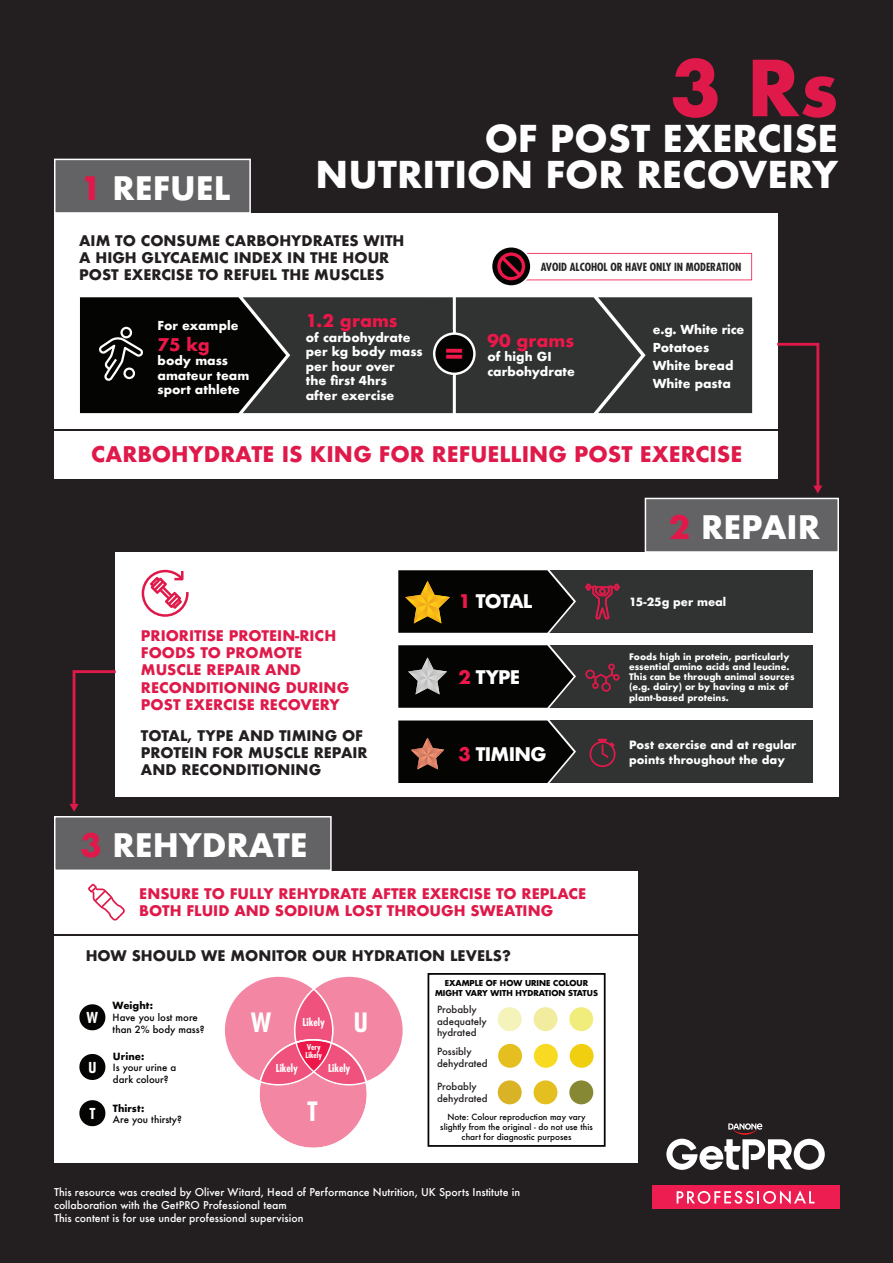
<style>
.page{position:relative;width:893px;height:1263px;background:#231f20}
.page>*{position:absolute;margin:0;border:0;box-sizing:border-box;transform-origin:0 0}
.t1{font:700 75px "Futura";color:#df1a4a}
.t2{font:700 36px/36px "Futura";color:#fff;text-align:right}
.t3{font:700 31.5px "Futura";color:#fff}
.t4{font:700 29.85px "Futura";color:#ed1749}
.t5{font:700 condensed 25.95px "Futura Std";color:#fff}
.t6{font:700 21px "Futura";color:#df1a4a}
.t7{font:700 18.3px "Futura";letter-spacing:-.04em;color:#fff}
.t8{font:700 17.1px "Futura";color:#ed1749}
.t9{font:700 condensed 14.7px "Futura Std";color:#fff}
.t10{font:700 14.25px/17.1px "Futura";color:#231f20}
.t11{font:700 14.25px/17.1px "Futura";color:#df1a4a}
.t12{font:700 12px/14.4px "Futura";color:#fff}
.t13{font:700 11.1px/14.4px "Futura";color:#fff}
.t14{font:700 condensed 10.95px "Futura Std";color:#242424}
.t15{font:700 condensed 10.65px "Futura Std";color:#fff}
.t16{font:500 10.5px/12.6px "Futura";color:#fff}
.t17{font:500 9.75px/11.6px "Futura";color:#040503}
.t18{font:500 9.75px/11.6px "Futura";color:#221d1e}
.t19{font:700 9.75px "Futura";color:#040503}
.t20{font:700 8.85px/10.2px "Futura";color:#fff}
.t21{font:500 8.25px/9.9px "Futura";color:#040503;text-align:center}
.t22{font:700 7.95px/9.6px "Futura Std";color:#040503;text-align:center}
.t23{font:700 condensed 7.95px/7.5px "Futura Std";color:#fff}
.s1{color:#df1a4a}
.s2{color:#ed1749}
</style>
<div class="page">
<div style="left:54px;top:159px;width:197px;height:55px;background:#636366;border:2px solid #fff"></div>
<div style="left:54px;top:816px;width:278px;height:55px;background:#636366;border:2px solid #fff"></div>
<div style="left:645px;top:498px;width:194px;height:55px;background:#636366;border:2px solid #fff"></div>
<div style="left:652px;top:1185px;width:187px;height:24px;background:#ed1c51"></div>
<svg style="left:677px;top:1190px;width:137px;height:14px"></svg>
<svg style="left:666px;top:1123px;width:159px;height:47px"></svg>
<div style="left:54px;top:214px;width:723px;height:215px;background:#fff"></div>
<div style="left:116px;top:553px;width:723px;height:244px;background:#fff"></div>
<div style="left:54px;top:871px;width:584px;height:62px;background:#fff"></div>
<div style="left:54px;top:936px;width:584px;height:226px;background:#fff"></div>
<svg style="left:492px;top:247px;width:260px;height:39px"></svg>
<svg style="left:80px;top:297px;width:672px;height:116px;background:#2a2b2a"></svg>
<div style="left:549px;top:570px;width:263px;height:63px;background:#313232"></div>
<div style="left:549px;top:645px;width:263px;height:63px;background:#313232"></div>
<div style="left:549px;top:720px;width:263px;height:63px;background:#313232"></div>
<svg style="left:398px;top:570px;width:178px;height:213px"></svg>
<svg style="left:585px;top:584px;width:35px;height:35px"></svg>
<svg style="left:585px;top:664px;width:35px;height:28px"></svg>
<svg style="left:589px;top:739px;width:27px;height:28px"></svg>
<svg style="left:225px;top:976px;width:178px;height:172px"></svg>
<div style="left:428px;top:973px;width:178px;height:174px;border:2px solid #040503"></div>
<svg style="left:79px;top:1004px;width:27px;height:27px"></svg>
<svg style="left:79px;top:1054px;width:27px;height:26px"></svg>
<svg style="left:79px;top:1100px;width:27px;height:27px"></svg>
<div style="left:498px;top:1007px;width:24px;height:24px;background:#f4f3ba;border-radius:50%"></div>
<div style="left:534px;top:1007px;width:23px;height:24px;background:#f2ec9e;border-radius:50%"></div>
<div style="left:569px;top:1007px;width:24px;height:24px;background:#f0ed7d;border-radius:50%"></div>
<div style="left:498px;top:1044px;width:24px;height:24px;background:#e5bf20;border-radius:50%"></div>
<div style="left:534px;top:1044px;width:24px;height:24px;background:#f9da23;border-radius:50%"></div>
<div style="left:570px;top:1044px;width:24px;height:24px;background:#f0cf11;border-radius:50%"></div>
<div style="left:498px;top:1080px;width:24px;height:24px;background:#dab226;border-radius:50%"></div>
<div style="left:534px;top:1080px;width:23px;height:24px;background:#e5bf20;border-radius:50%"></div>
<div style="left:569px;top:1080px;width:24px;height:24px;background:#878834;border-radius:50%"></div>
<svg style="left:88px;top:883px;width:37px;height:38px"></svg>
<div style="left:54px;top:431px;width:723px;height:48px;background:#fff"></div>
<svg style="left:777px;top:341px;width:45px;height:152px"></svg>
<svg style="left:70px;top:669px;width:46px;height:143px"></svg>
<svg style="left:142px;top:570px;width:47px;height:47px"></svg>
<h3 class="t3" style="left:80px;top:165px;width:152px"><span class="s1">1</span> REFUEL</h3>
<h1 class="t1" style="left:670px;top:34px;width:169px">3 Rs</h1>
<h2 class="t2" style="left:316px;top:121px;width:524px">OF POST EXERCISE<br>NUTRITION FOR RECOVERY</h2>
<p class="t10" style="left:79px;top:232px;width:327px">AIM TO CONSUME CARBOHYDRATES WITH<br>A HIGH GLYCAEMIC INDEX IN THE HOUR<br>POST EXERCISE TO REFUEL THE MUSCLES</p>
<p class="t12" style="left:158px;top:319px;width:83px">For example</p>
<p class="t8" style="left:158px;top:332px;width:54px">75 kg</p>
<p class="t12" style="left:158px;top:354px;width:93px">body mass amateur team sport athlete</p>
<p class="t8" style="left:306px;top:309px;width:93px">1.2 grams</p>
<p class="t12" style="left:306px;top:330px;width:118px">of carbohydrate per kg body mass per hour over<br>the first 4hrs<br>after exercise</p>
<h3 class="t4" style="left:444px;top:332px;width:22px">=</h3>
<p class="t14" style="left:541px;top:260px;width:202px">AVOID ALCOHOL OR HAVE ONLY IN MODERATION</p>
<p class="t8" style="left:487px;top:328px;width:88px">90 grams</p>
<p class="t12" style="left:487px;top:349px;width:89px">of high GI carbohydrate</p>
<p class="t12" style="left:653px;top:320px;width:93px;line-height:18px">e.g. White rice<br>Potatoes<br>White bread<br>White pasta</p>
<h3 class="t6" style="left:91px;top:439px;width:653px">CARBOHYDRATE IS KING FOR REFUELLING POST EXERCISE</h3>
<p class="t11" style="left:141px;top:627px;width:210px">PRIORITISE PROTEIN-RICH<br>FOODS TO PROMOTE<br>MUSCLE REPAIR AND<br>RECONDITIONING DURING<br>POST EXERCISE RECOVERY</p>
<p class="t10" style="left:141px;top:727px;width:228px">TOTAL, TYPE AND TIMING OF<br>PROTEIN FOR MUSCLE REPAIR<br>AND RECONDITIONING</p>
<h3 class="t3" style="left:80px;top:822px;width:229px"><span class="s1">3</span> REHYDRATE</h3>
<p class="t7" style="left:459px;top:588px;width:76px"><span class="s2">1</span> TOTAL</p>
<p class="t7" style="left:459px;top:664px;width:63px"><span class="s2">2</span> TYPE</p>
<p class="t7" style="left:459px;top:740px;width:90px"><span class="s2">3</span> TIMING</p>
<p class="t11" style="left:139px;top:885px;width:448px">ENSURE TO FULLY REHYDRATE AFTER EXERCISE TO REPLACE<br>BOTH FLUID AND SODIUM LOST THROUGH SWEATING</p>
<p class="t10" style="left:86px;top:947px;width:427px">HOW SHOULD WE MONITOR OUR HYDRATION LEVELS?</p>
<p class="t9" style="left:87px;top:1008px;width:13px">W</p>
<p class="t9" style="left:88px;top:1058px;width:9px">U</p>
<p class="t9" style="left:89px;top:1104px;width:8px">T</p>
<p class="t19" style="left:113px;top:999px;width:42px">Weight:</p>
<p class="t17" style="left:113px;top:1011px;width:93px">Have you lost more than 2% body mass?</p>
<p class="t19" style="left:113px;top:1049px;width:33px">Urine:</p>
<p class="t17" style="left:113px;top:1062px;width:65px">Is your urine a dark colour?</p>
<p class="t19" style="left:113px;top:1101px;width:33px">Thirst:</p>
<p class="t17" style="left:113px;top:1114px;width:70px">Are you thirsty?</p>
<h3 class="t5" style="left:251px;top:1006px;width:22px">W</h3>
<p class="t15" style="left:303px;top:1015px;width:24px">Likely</p>
<p class="t23" style="left:305px;top:1043px;width:18px">Very<br>Likely</p>
<h3 class="t5" style="left:354px;top:1006px;width:16px">U</h3>
<p class="t15" style="left:276px;top:1061px;width:24px">Likely</p>
<p class="t15" style="left:328px;top:1061px;width:24px">Likely</p>
<h3 class="t5" style="left:307px;top:1095px;width:12px">T</h3>
<p class="t22" style="left:435px;top:978px;width:164px">EXAMPLE OF HOW URINE COLOUR<br>MIGHT VARY WITH HYDRATION STATUS</p>
<p class="t18" style="left:437px;top:1003px;width:51px">Probably adequately hydrated</p>
<p class="t18" style="left:437px;top:1045px;width:52px">Possibly dehydrated</p>
<p class="t18" style="left:437px;top:1081px;width:52px">Probably dehydrated</p>
<p class="t21" style="left:440px;top:1111px;width:154px">Note: Colour reproduction may vary slightly from the original - do not use this chart for diagnostic purposes</p>
<p class="t16" style="left:54px;top:1186px;width:468px">This resource was created by Oliver Witard, Head of Performance Nutrition, UK Sports Institute in collaboration with the GetPRO Professional team<br>This content is for use under professional supervision</p>
<h3 class="t3" style="left:669px;top:504px;width:153px"><span class="s1">2</span> REPAIR</h3>
<p class="t13" style="left:629px;top:595px;width:99px">15-25g per meal</p>
<p class="t20" style="left:629px;top:651px;width:167px">Foods high in protein, particularly essential amino acids and leucine.<br>This can be through animal sources (e.g. dairy) or by having a mix of plant-based proteins.</p>
<p class="t13" style="left:629px;top:738px;width:169px">Post exercise and at regular points throughout the day</p>
</div>
